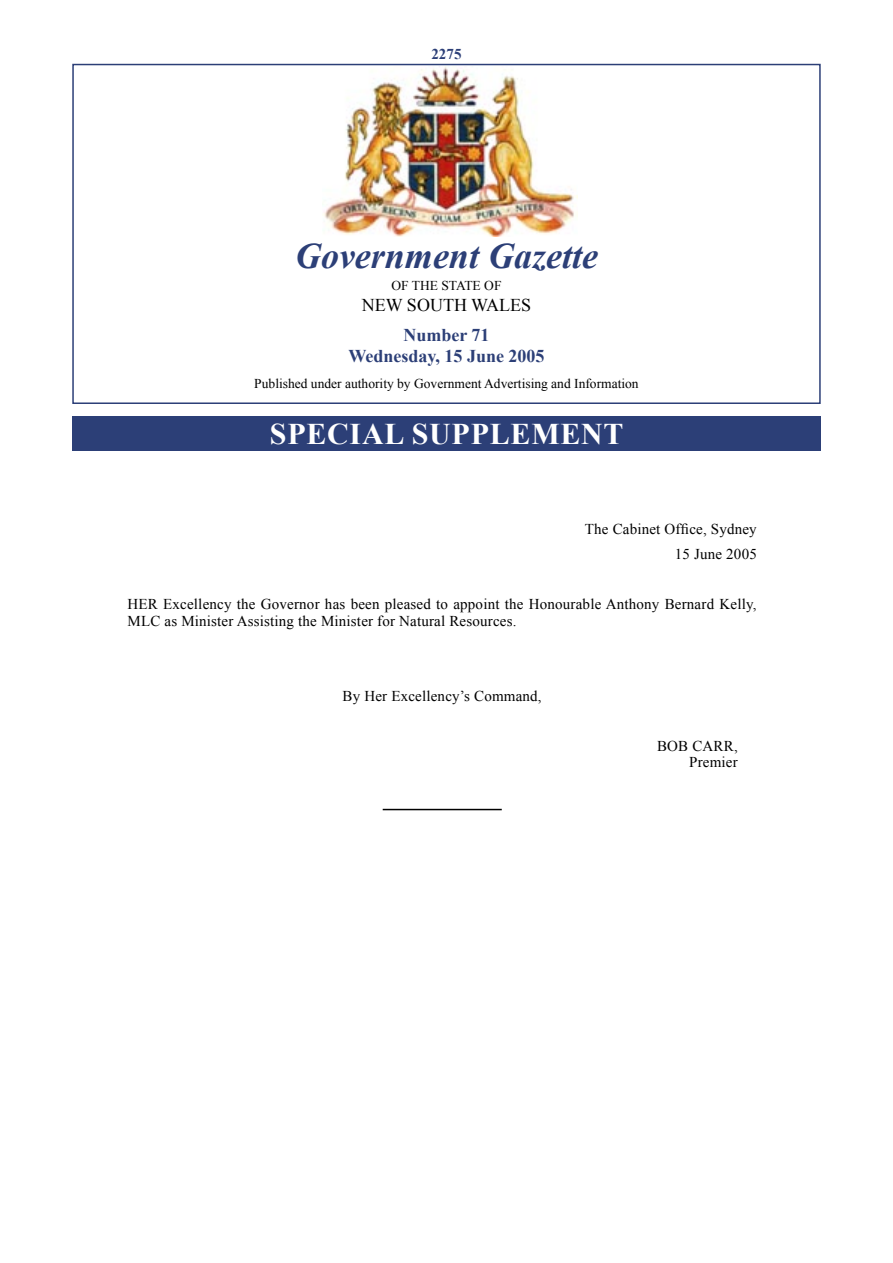
<style>
.page{position:relative;width:893px;height:1263px;background:#fff}
.page>*{position:absolute;margin:0;border:0;box-sizing:border-box;transform-origin:0 0}
.t1{font:italic 700 36px "Times New Roman";color:#2c3f77}
.t2{font:700 30px "Times New Roman";letter-spacing:.025em;color:#fff}
.t3{font:700 18px "Times New Roman";color:#2c3f77}
.t4{font:18px "Times New Roman";color:#000}
.BT_full{font:15px/16.5px "Times New Roman";letter-spacing:.01em;color:#000}
.Head_Roman{font:15px "Times New Roman";letter-spacing:.01em;color:#000}
.Sign{font:15px/16.5px "Times New Roman";letter-spacing:.01em;color:#000;text-align:right}
.t5{font:700 15px "Times New Roman";color:#2c3f77}
.t6{font:13.5px "Times New Roman";color:#000}
</style>
<div class="page">
<div style="left:72px;top:64px;width:749px;height:340px;border:2px solid #2c3f77"></div>
<div style="left:72px;top:417px;width:749px;height:34px;background:#2c3f77"></div>
<img style="left:323px;top:67px;width:255px;height:169px">
<hr style="left:383px;top:809px;width:119px;height:1px;background:#000">
<p class="t5" style="left:431px;top:44px;width:31px">2275</p>
<p class="t1" style="left:295px;top:231px;width:304px">Government Gazette</p>
<p class="t6" style="left:391px;top:276px;width:112px">OF THE STATE OF</p>
<p class="t4" style="left:362px;top:293px;width:171px">NEW SOUTH WALES</p>
<p class="t3" style="left:403px;top:322px;width:88px">Number 71</p>
<p class="t3" style="left:348px;top:344px;width:198px">Wednesday, 15 June 2005</p>
<p class="t6" style="left:254px;top:374px;width:386px">Published under authority by Government Advertising and Information</p>
<p class="t2" style="left:270px;top:413px;width:355px">SPECIAL SUPPLEMENT</p>
<p class="BT_full" style="left:585px;top:521px;width:173px">The Cabinet Office, Sydney</p>
<p class="BT_full" style="left:675px;top:546px;width:83px">15 June 2005</p>
<p class="BT_full" style="left:128px;top:596px;width:630px">HER Excellency the Governor has been pleased to appoint the Honourable Anthony Bernard Kelly,<br>MLC as Minister Assisting the Minister for Natural Resources.</p>
<p class="Head_Roman" style="left:343px;top:686px;width:201px">By Her Excellency’s Command,</p>
<p class="Sign" style="left:657px;top:737px;width:82px">BOB CARR,<br>Premier</p>
</div>
